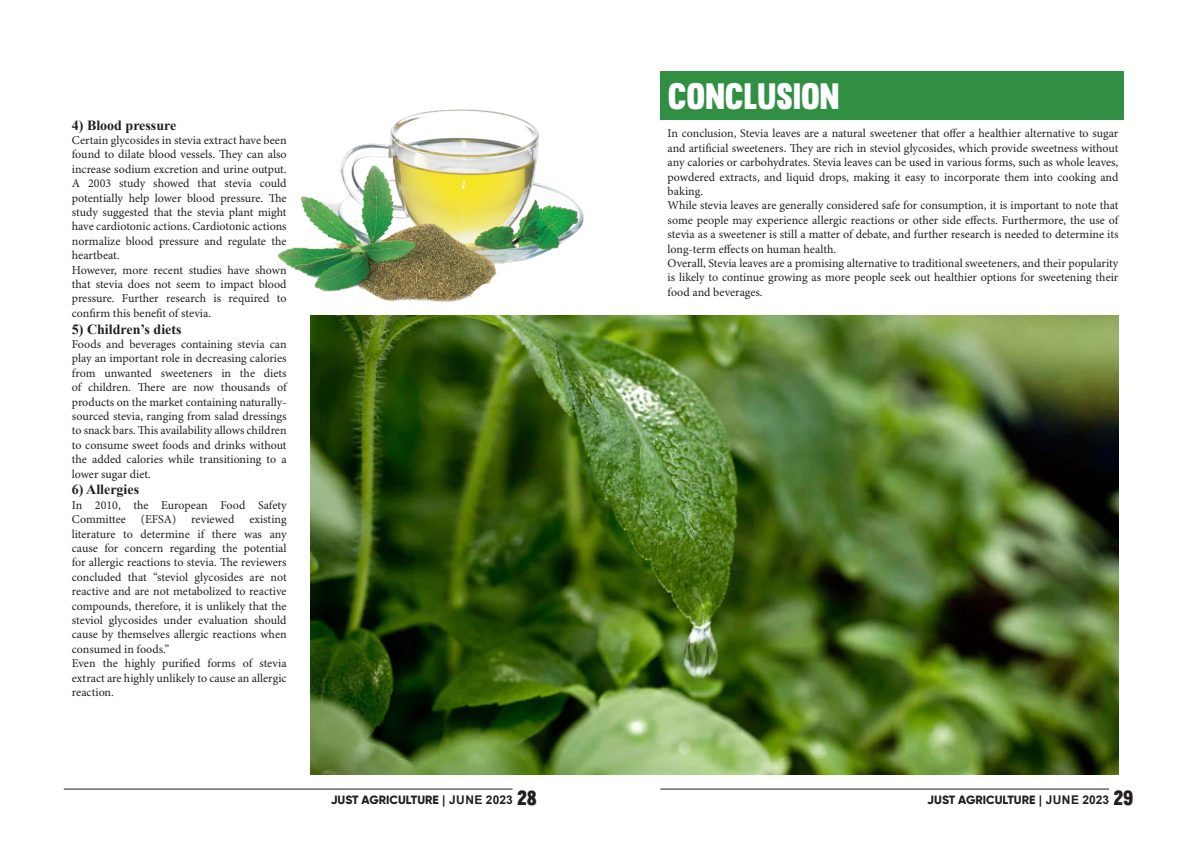
<style>
.page{position:relative;width:1191px;height:842px;background:#fff}
.page>*{position:absolute;margin:0;border:0;box-sizing:border-box;transform-origin:0 0}
.t1{font:36px "Muro";color:#fff}
.t2{font:700 14px "Times New Roman";color:#231f20}
.t3{font:12px/14.4px "Minion Pro";color:#231f20;text-align:justify}
.t4{font:800 12px "Gilroy";color:#231f20}
.s1{font-family:"Arial";font-weight:700}
.s2{font-family:"Muro";font-weight:400;font-size:20px}
</style>
<div class="page">
<hr style="left:64px;top:788px;width:448px;height:1px;background:#231f20">
<hr style="left:660px;top:788px;width:449px;height:1px;background:#231f20">
<div style="left:660px;top:71px;width:463px;height:49px;background:#318f43"></div>
<img style="left:277px;top:109px;width:306px;height:194px">
<img style="left:310px;top:316px;width:808px;height:459px">
<p class="t2" style="left:72px;top:115px;width:106px">4) Blood pressure</p>
<p class="t3" style="left:72px;top:133px;width:216px">Certain glycosides in stevia extract have been found to dilate blood vessels. They can also increase sodium excretion and urine output.<br>A 2003 study showed that stevia could potentially help lower blood pressure. The study suggested that the stevia plant might have cardiotonic actions. Cardiotonic actions normalize blood pressure and regulate the heartbeat.</p>
<p class="t3" style="left:72px;top:263px;width:216px">However, more recent studies have shown that stevia does not seem to impact blood pressure. Further research is required to confirm this benefit of stevia.</p>
<p class="t2" style="left:72px;top:319px;width:111px">5) Children’s diets</p>
<p class="t3" style="left:72px;top:337px;width:216px">Foods and beverages containing stevia can play an important role in decreasing calories from unwanted sweeteners in the diets of children. There are now thousands of products on the market containing naturally&shy;sourced stevia, ranging from salad dressings to snack bars. This availability allows children to consume sweet foods and drinks without the added calories while transitioning to a lower sugar diet.</p>
<p class="t2" style="left:72px;top:480px;width:69px">6) Allergies</p>
<p class="t3" style="left:72px;top:498px;width:216px">In 2010, the European Food Safety Committee (EFSA) reviewed existing literature to determine if there was any cause for concern regarding the potential for allergic reactions to stevia. The reviewers concluded that “steviol glycosides are not reactive and are not metabolized to reactive compounds, therefore, it is unlikely that the steviol glycosides under evaluation should cause by themselves allergic reactions when consumed in foods.”</p>
<p class="t3" style="left:72px;top:657px;width:216px">Even the highly purified forms of stevia extract are highly unlikely to cause an allergic reaction.</p>
<p class="t1" style="left:668px;top:75px;width:173px">CONCLUSION</p>
<p class="t3" style="left:667px;top:127px;width:452px">In conclusion, Stevia leaves are a natural sweetener that offer a healthier alternative to sugar and artificial sweeteners. They are rich in steviol glycosides, which provide sweetness without any calories or carbohydrates. Stevia leaves can be used in various forms, such as whole leaves, powdered extracts, and liquid drops, making it easy to incorporate them into cooking and baking.</p>
<p class="t3" style="left:667px;top:199px;width:452px">While stevia leaves are generally considered safe for consumption, it is important to note that some people may experience allergic reactions or other side effects. Furthermore, the use of stevia as a sweetener is still a matter of debate, and further research is needed to determine its long-term effects on human health.</p>
<p class="t3" style="left:667px;top:256px;width:452px">Overall, Stevia leaves are a promising alternative to traditional sweeteners, and their popularity is likely to continue growing as more people seek out healthier options for sweetening their food and beverages.</p>
<p class="t4" style="left:331px;top:792px;width:207px">JUST AGRICULTURE <span class="s1">| JUNE 2023</span> <span class="s2">28</span></p>
<p class="t4" style="left:927px;top:792px;width:208px">JUST AGRICULTURE <span class="s1">| JUNE 2023</span> <span class="s2">29</span></p>
</div>
